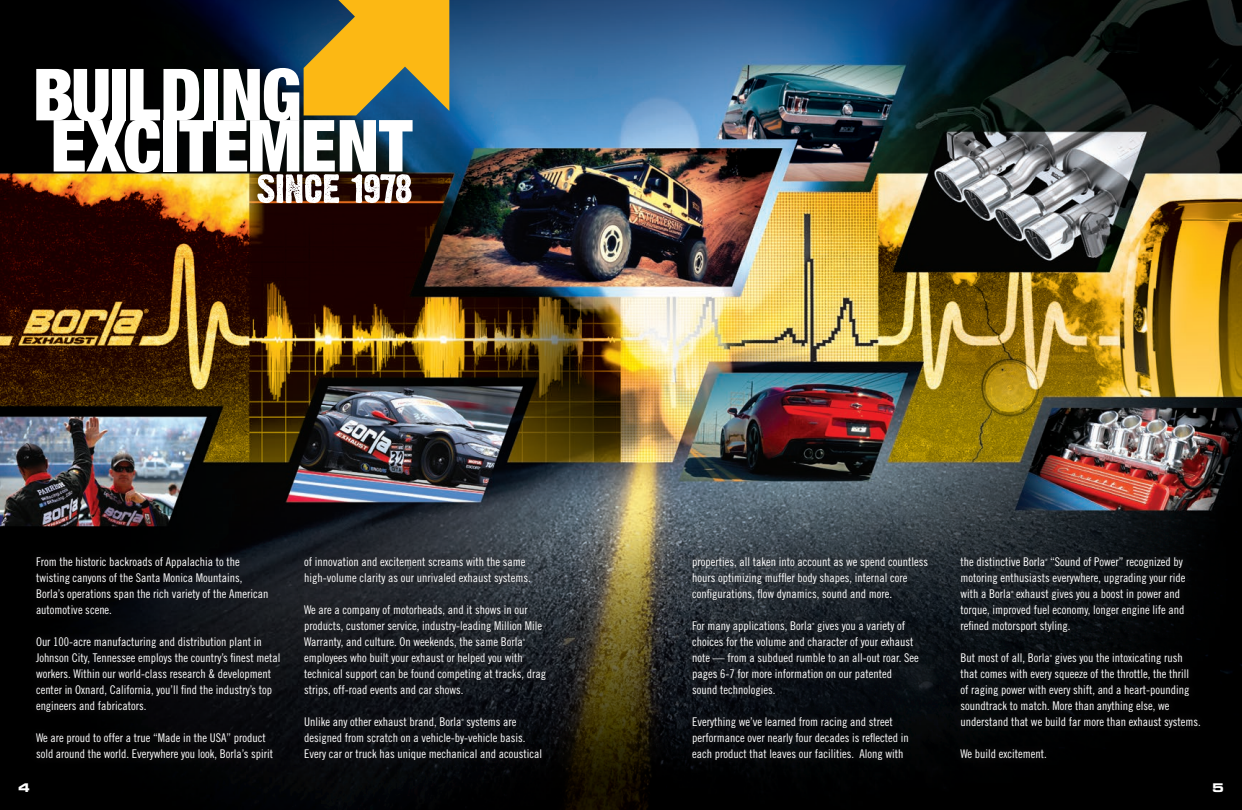
<style>
.page{position:relative;width:1242px;height:810px;background:#fff}
.page>*{position:absolute;margin:0;border:0;box-sizing:border-box;transform-origin:0 0}
.t1{font:900 condensed 72px "Helvetica Neue";letter-spacing:-.005em;color:#fff}
.t2{font:12px/16px "Trade Gothic Cond Eighteen";color:#fff}
.t3{font:12px "Eurostile Bold Extended Two";color:#fff}
.t4{font:3px "Trade Gothic Cond Eighteen";color:#fff}
</style>
<div class="page">
<img style="left:0;top:0;width:1242px;height:810px">
<svg style="left:304px;top:0;width:145px;height:115px;background:#be9b2f"></svg>
<svg style="left:28px;top:549px;width:525px;height:218px;background:#111317"></svg>
<svg style="left:685px;top:549px;width:522px;height:219px;background:#0f1216"></svg>
<svg style="left:257px;top:174px;width:154px;height:29px"></svg>
<p class="t1" style="left:33px;top:50px;width:270px">BUILDING</p>
<p class="t1" style="left:50px;top:102px;width:363px">EXCITEMENT</p>
<p class="t2" style="left:36px;top:553px;width:234px">From the historic backroads of Appalachia to the twisting canyons of the Santa Monica Mountains, Borla’s operations span the rich variety of the American automotive scene.</p>
<p class="t2" style="left:36px;top:633px;width:246px">Our 100-acre manufacturing and distribution plant in Johnson City, Tennessee employs the country’s finest metal workers. Within our world-class research &amp; development center in Oxnard, California, you’ll find the industry’s top engineers and fabricators.</p>
<p class="t2" style="left:36px;top:729px;width:239px">We are proud to offer a true “Made in the USA” product sold around the world. Everywhere you look, Borla’s spirit</p>
<p class="t2" style="left:304px;top:553px;width:228px">of innovation and excitement screams with the same high-volume clarity as our unrivaled exhaust systems.</p>
<p class="t2" style="left:304px;top:601px;width:239px">We are a company of motorheads, and it shows in our products, customer service, industry-leading Million Mile<br>Warranty, and culture. On weekends, the same Borla</p>
<p class="t4" style="left:523px;top:638px;width:4px">®</p>
<p class="t2" style="left:304px;top:649px;width:243px">employees who built your exhaust or helped you with technical support can be found competing at tracks, drag strips, off-road events and car shows.</p>
<p class="t2" style="left:304px;top:713px;width:214px">Unlike any other exhaust brand, Borla systems are</p>
<p class="t4" style="left:461px;top:718px;width:4px">®</p>
<p class="t2" style="left:304px;top:729px;width:239px">designed from scratch on a vehicle-by-vehicle basis.<br>Every car or truck has unique mechanical and acoustical</p>
<p class="t2" style="left:692px;top:553px;width:237px">properties, all taken into account as we spend countless hours optimizing muffler body shapes, internal core configurations, flow dynamics, sound and more.</p>
<p class="t2" style="left:692px;top:617px;width:214px">For many applications, Borla gives you a variety of</p>
<p class="t4" style="left:812px;top:622px;width:4px">®</p>
<p class="t2" style="left:692px;top:633px;width:228px">choices for the volume and character of your exhaust note — from a subdued rumble to an all-out roar. See pages 6-7 for more information on our patented sound technologies.</p>
<p class="t2" style="left:692px;top:713px;width:218px">Everything we’ve learned from racing and street performance over nearly four decades is reflected in each product that leaves our facilities. Along with</p>
<p class="t2" style="left:960px;top:553px;width:224px">the distinctive Borla “Sound of Power” recognized by</p>
<p class="t4" style="left:1045px;top:558px;width:4px">®</p>
<p class="t2" style="left:960px;top:569px;width:227px">motoring enthusiasts everywhere, upgrading your ride with a Borla exhaust gives you a boost in power and</p>
<p class="t4" style="left:1011px;top:590px;width:4px">®</p>
<p class="t2" style="left:960px;top:601px;width:226px">torque, improved fuel economy, longer engine life and refined motorsport styling.</p>
<p class="t2" style="left:960px;top:649px;width:224px">But most of all, Borla gives you the intoxicating rush</p>
<p class="t4" style="left:1050px;top:654px;width:4px">®</p>
<p class="t2" style="left:960px;top:665px;width:242px">that comes with every squeeze of the throttle, the thrill<br>of raging power with every shift, and a heart-pounding soundtrack to match. More than anything else, we understand that we build far more than exhaust systems.</p>
<p class="t2" style="left:960px;top:745px;width:88px">We build excitement.</p>
<p class="t3" style="left:18px;top:779px;width:13px">4</p>
<p class="t3" style="left:1212px;top:779px;width:13px">5</p>
</div>
